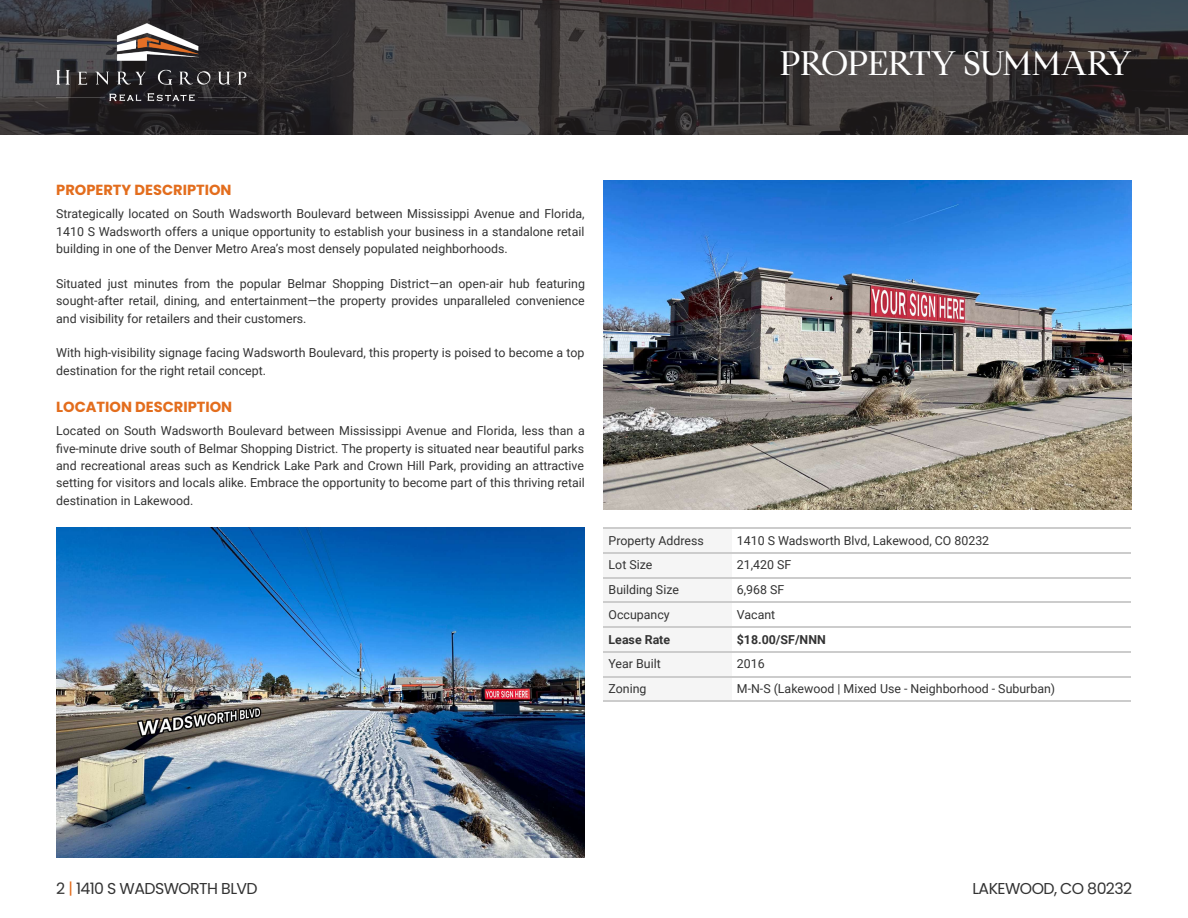
<style>
.page{position:relative;width:1188px;height:918px;background:#fff}
.page>*{position:absolute;margin:0;border:0;box-sizing:border-box;transform-origin:0 0}
.t1{font:33.75px "Compass Serif";letter-spacing:-.01em;color:#fff}
.t2{font:15.75px "Poppins";letter-spacing:-.035em;color:#333}
.t3{font:700 14.7px "Poppins";color:#e36d1d}
.t4{font:12.3px/17.4px "Roboto";color:#333;text-align:justify}
.t5{font:700 12.3px "Roboto";color:#333}
.s1{color:#e36d1d}
</style>
<div class="page">
<div style="left:603px;top:528px;width:128px;height:24px;background:#f5f5f5"></div>
<div style="left:603px;top:552px;width:128px;height:25px;background:#f5f5f5"></div>
<div style="left:603px;top:577px;width:128px;height:25px;background:#f5f5f5"></div>
<div style="left:603px;top:602px;width:128px;height:25px;background:#f5f5f5"></div>
<div style="left:603px;top:627px;width:128px;height:24px;background:#f5f5f5"></div>
<div style="left:603px;top:651px;width:128px;height:25px;background:#f5f5f5"></div>
<div style="left:603px;top:676px;width:128px;height:25px;background:#f5f5f5"></div>
<hr style="left:731px;top:701px;width:400px;height:1px;background:#ccc">
<hr style="left:603px;top:701px;width:128px;height:1px;background:#ccc">
<hr style="left:731px;top:676px;width:400px;height:1px;background:#ccc">
<hr style="left:603px;top:676px;width:128px;height:1px;background:#ccc">
<hr style="left:731px;top:651px;width:400px;height:1px;background:#ccc">
<hr style="left:603px;top:651px;width:128px;height:1px;background:#ccc">
<hr style="left:731px;top:627px;width:400px;height:1px;background:#ccc">
<hr style="left:603px;top:627px;width:128px;height:1px;background:#ccc">
<hr style="left:731px;top:602px;width:400px;height:1px;background:#ccc">
<hr style="left:603px;top:602px;width:128px;height:1px;background:#ccc">
<hr style="left:731px;top:577px;width:400px;height:1px;background:#ccc">
<hr style="left:603px;top:577px;width:128px;height:1px;background:#ccc">
<hr style="left:731px;top:528px;width:400px;height:1px;background:#ccc">
<hr style="left:731px;top:552px;width:400px;height:2px;background:#ccc">
<hr style="left:603px;top:528px;width:128px;height:1px;background:#ccc">
<hr style="left:603px;top:552px;width:128px;height:2px;background:#ccc">
<img style="left:603px;top:180px;width:529px;height:330px">
<img style="left:56px;top:528px;width:529px;height:329px">
<svg style="left:0;top:0;width:1188px;height:135px;background:#373435"></svg>
<img style="left:56px;top:24px;width:190px;height:91px">
<p class="t1" style="left:780px;top:43px;width:354px">PROPERTY SUMMARY</p>
<p class="t3" style="left:56px;top:181px;width:177px">PROPERTY DESCRIPTION</p>
<p class="t4" style="left:56px;top:205px;width:530px">Strategically located on South Wadsworth Boulevard between Mississippi Avenue and Florida, 1410 S Wadsworth offers a unique opportunity to establish your business in a standalone retail building in one of the Denver Metro Area’s most densely populated neighborhoods.</p>
<p class="t4" style="left:56px;top:274px;width:530px">Situated just minutes from the popular Belmar Shopping District—an open-air hub featuring sought-after retail, dining, and entertainment—the property provides unparalleled convenience and visibility for retailers and their customers.</p>
<p class="t4" style="left:56px;top:343px;width:530px;line-height:18px">With high-visibility signage facing Wadsworth Boulevard, this property is poised to become a top destination for the right retail concept.</p>
<p class="t3" style="left:56px;top:398px;width:178px">LOCATION DESCRIPTION</p>
<p class="t4" style="left:56px;top:422px;width:530px">Located on South Wadsworth Boulevard between Mississippi Avenue and Florida, less than a five-minute drive south of Belmar Shopping District. The property is situated near beautiful parks and recreational areas such as Kendrick Lake Park and Crown Hill Park, providing an attractive setting for visitors and locals alike. Embrace the opportunity to become part of this thriving retail destination in Lakewood.</p>
<p class="t4" style="left:609px;top:531px;width:97px">Property Address</p>
<p class="t4" style="left:737px;top:531px;width:254px">1410 S Wadsworth Blvd, Lakewood, CO 80232</p>
<p class="t4" style="left:609px;top:556px;width:45px">Lot Size</p>
<p class="t4" style="left:737px;top:556px;width:56px">21,420 SF</p>
<p class="t4" style="left:609px;top:580px;width:72px">Building Size</p>
<p class="t4" style="left:737px;top:580px;width:49px">6,968 SF</p>
<p class="t4" style="left:609px;top:605px;width:63px">Occupancy</p>
<p class="t4" style="left:737px;top:605px;width:40px">Vacant</p>
<p class="t5" style="left:609px;top:631px;width:63px">Lease Rate</p>
<p class="t5" style="left:737px;top:631px;width:90px">$18.00/SF/NNN</p>
<p class="t4" style="left:609px;top:655px;width:54px">Year Built</p>
<p class="t4" style="left:737px;top:655px;width:29px">2016</p>
<p class="t4" style="left:609px;top:679px;width:39px">Zoning</p>
<p class="t4" style="left:737px;top:679px;width:320px">M-N-S (Lakewood | Mixed Use - Neighborhood - Suburban)</p>
<p class="t2" style="left:56px;top:880px;width:203px">2 <span class="s1">|</span> 1410 S WADSWORTH BLVD</p>
<p class="t2" style="left:972px;top:880px;width:161px">LAKEWOOD, CO 80232</p>
</div>
